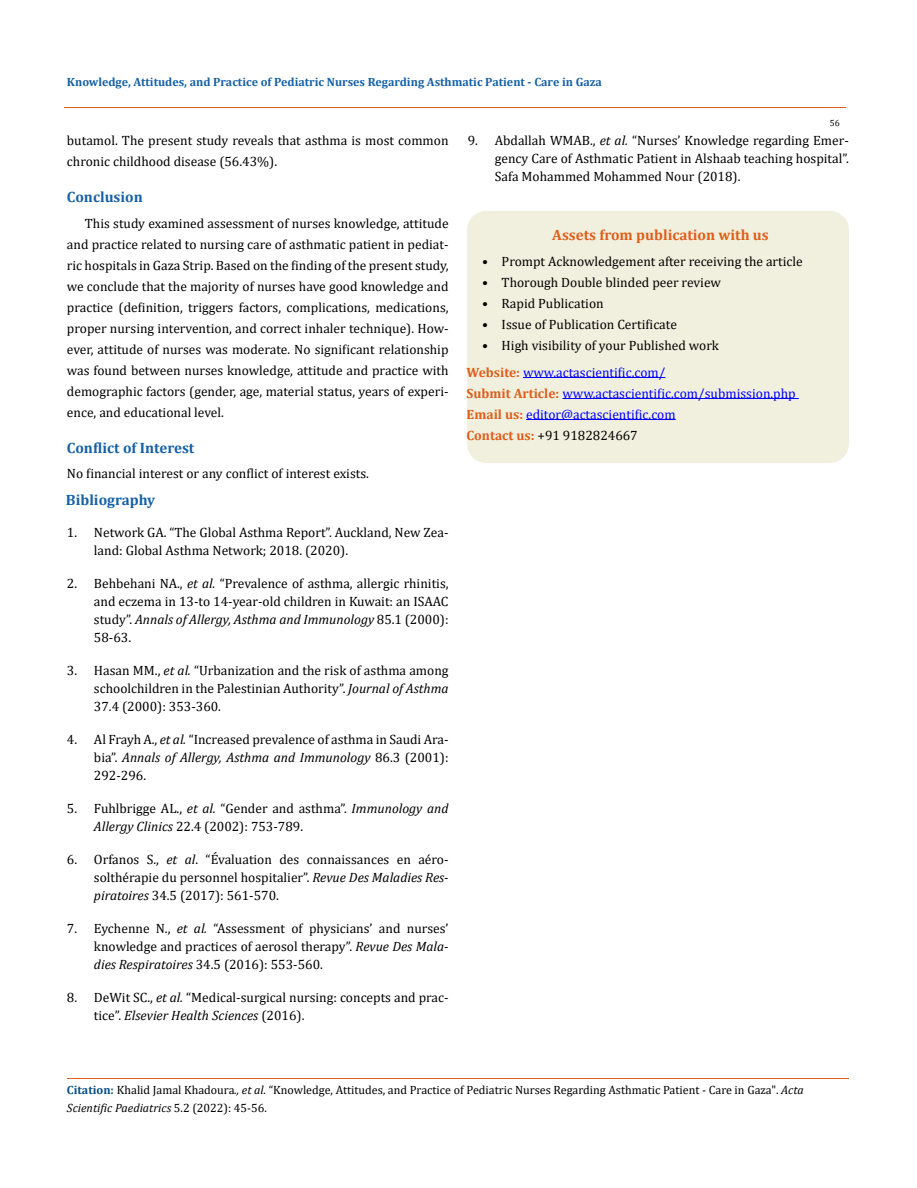
<style>
.page{position:relative;width:917px;height:1188px;background:#fff}
.page>*{position:absolute;margin:0;border:0;box-sizing:border-box;transform-origin:0 0}
.t1{font:700 15px "Cambria";color:#1560a6}
.t2{font:700 15px "Cambria";color:#e05d1a}
.t3{font:13.5px/18px "Cambria";color:#000;text-align:justify}
.t4{font:13.5px/21px "Cambria";color:#00f}
.t5{font:12px/18px "Cambria";color:#000}
.t6{font:700 12px "Cambria";color:#1560a6}
.t7{font:9px "Cambria";color:#000}
.s1{font-style:italic}
.s2{font-weight:700;color:#e05d1a}
.s3{color:#000}
.s4{font-weight:700;color:#035089}
</style>
<div class="page">
<div style="left:468px;top:212px;width:380px;height:250px;background:#f1f0de;border-radius:18px"></div>
<div style="left:467px;top:211px;width:381px;height:252px;border:2px solid #f1f0de;border-radius:18px"></div>
<hr style="left:523px;top:377px;width:142px;height:1px;background:#00f">
<hr style="left:562px;top:398px;width:236px;height:1px;background:#00f">
<hr style="left:526px;top:419px;width:149px;height:1px;background:#00f">
<hr style="left:64px;top:108px;width:781px;height:1px;background:#e05d1a">
<hr style="left:67px;top:1078px;width:781px;height:1px;background:#e05d1a">
<p class="t6" style="left:67px;top:73px;width:536px">Knowledge, Attitudes, and Practice of Pediatric Nurses Regarding Asthmatic Patient - Care in Gaza</p>
<p class="t7" style="left:829px;top:118px;width:11px">56</p>
<p class="t3" style="left:67px;top:130px;width:383px;line-height:21px">butamol. The present study reveals that asthma is most common chronic childhood disease (56.43%).</p>
<p class="t1" style="left:67px;top:187px;width:77px">Conclusion</p>
<p class="t3" style="left:67px;top:213px;width:383px;line-height:21px;text-indent:18px">This study examined assessment of nurses knowledge, attitude and practice related to nursing care of asthmatic patient in pediat&shy;ric hospitals in Gaza Strip. Based on the finding of the present study, we conclude that the majority of nurses have good knowledge and practice (definition, triggers factors, complications, medications, proper nursing intervention, and correct inhaler technique). How&shy;ever, attitude of nurses was moderate. No significant relationship was found between nurses knowledge, attitude and practice with demographic factors (gender, age, material status, years of experi&shy;ence, and educational level.</p>
<p class="t1" style="left:67px;top:437px;width:129px">Conflict of Interest</p>
<p class="t3" style="left:67px;top:465px;width:303px">No financial interest or any conflict of interest exists.</p>
<p class="t1" style="left:66px;top:489px;width:91px">Bibliography</p>
<p class="t3" style="left:94px;top:523px;width:356px;text-indent:-27px">1. Network GA. “The Global Asthma Report”. Auckland, New Zea&shy;land: Global Asthma Network; 2018. (2020).</p>
<p class="t3" style="left:94px;top:574px;width:356px;text-indent:-27px">2. Behbehani NA., <span class="s1">et al.</span> “Prevalence of asthma, allergic rhinitis, and eczema in 13-to 14-year-old children in Kuwait: an ISAAC study”. <span class="s1">Annals of Allergy, Asthma and Immunology</span> 85.1 (2000):<br>58-63.</p>
<p class="t3" style="left:94px;top:661px;width:356px;text-indent:-27px">3. Hasan MM., <span class="s1">et al.</span> “Urbanization and the risk of asthma among schoolchildren in the Palestinian Authority”. <span class="s1">Journal of Asthma </span>37.4 (2000): 353-360.</p>
<p class="t3" style="left:94px;top:730px;width:356px;text-indent:-27px">4. Al Frayh A., <span class="s1">et al.</span> “Increased prevalence of asthma in Saudi Ara&shy;bia”. <span class="s1">Annals of Allergy, Asthma and Immunology</span> 86.3 (2001):<br>292-296.</p>
<p class="t3" style="left:94px;top:799px;width:356px;text-indent:-27px">5. Fuhlbrigge AL., <span class="s1">et al.</span> “Gender and asthma”. <span class="s1">Immunology and<br>Allergy Clinics</span> 22.4 (2002): 753-789.</p>
<p class="t3" style="left:94px;top:850px;width:356px;text-indent:-27px">6. Orfanos S., <span class="s1">et al</span>. “Évaluation des connaissances en aéro&shy;solthérapie du personnel hospitalier”. <span class="s1">Revue Des Maladies Res&shy;piratoires</span> 34.5 (2017): 561-570.</p>
<p class="t3" style="left:94px;top:919px;width:356px;text-indent:-27px">7. Eychenne N., <span class="s1">et al.</span> “Assessment of physicians’ and nurses’ knowledge and practices of aerosol therapy”. <span class="s1">Revue Des Mala&shy;dies Respiratoires</span> 34.5 (2016): 553-560.</p>
<p class="t3" style="left:94px;top:988px;width:356px;text-indent:-27px">8. DeWit SC., <span class="s1">et al.</span> “Medical-surgical nursing: concepts and prac&shy;tice”. <span class="s1">Elsevier Health Sciences</span> (2016).</p>
<p class="t3" style="left:495px;top:132px;width:355px;text-indent:-27px">9. Abdallah WMAB., <span class="s1">et al.</span> “Nurses’ Knowledge regarding Emer&shy;gency Care of Asthmatic Patient in Alshaab teaching hospital”.<br>Safa Mohammed Mohammed Nour (2018).</p>
<p class="t2" style="left:552px;top:224px;width:218px">Assets from publication with us</p>
<p class="t3" style="left:482px;top:252px;width:322px">• Prompt Acknowledgement after receiving the article</p>
<p class="t3" style="left:482px;top:273px;width:240px">• Thorough Double blinded peer review</p>
<p class="t3" style="left:482px;top:294px;width:123px">• Rapid Publication</p>
<p class="t3" style="left:482px;top:315px;width:196px">• Issue of Publication Certificate</p>
<p class="t3" style="left:482px;top:336px;width:238px">• High visibility of your Published work</p>
<p class="t4" style="left:466px;top:362px;width:330px"><span class="s2">Website:</span> www.actascientific.com/<br><span class="s2">Submit Article:</span> www.actascientific.com/submission.php <span class="s2">Email us:</span> editor@actascientific.com<br><span class="s2">Contact us:</span> <span class="s3">+91 9182824667</span></p>
<p class="t5" style="left:67px;top:1081px;width:738px"><span class="s4">Citation:</span> Khalid Jamal Khadoura<span class="s1">., et al.</span> “Knowledge, Attitudes, and Practice of Pediatric Nurses Regarding Asthmatic Patient - Care in Gaza". <span class="s1">Acta<br>Scientific Paediatrics</span> 5.2 (2022): 45-56.</p>
</div>
